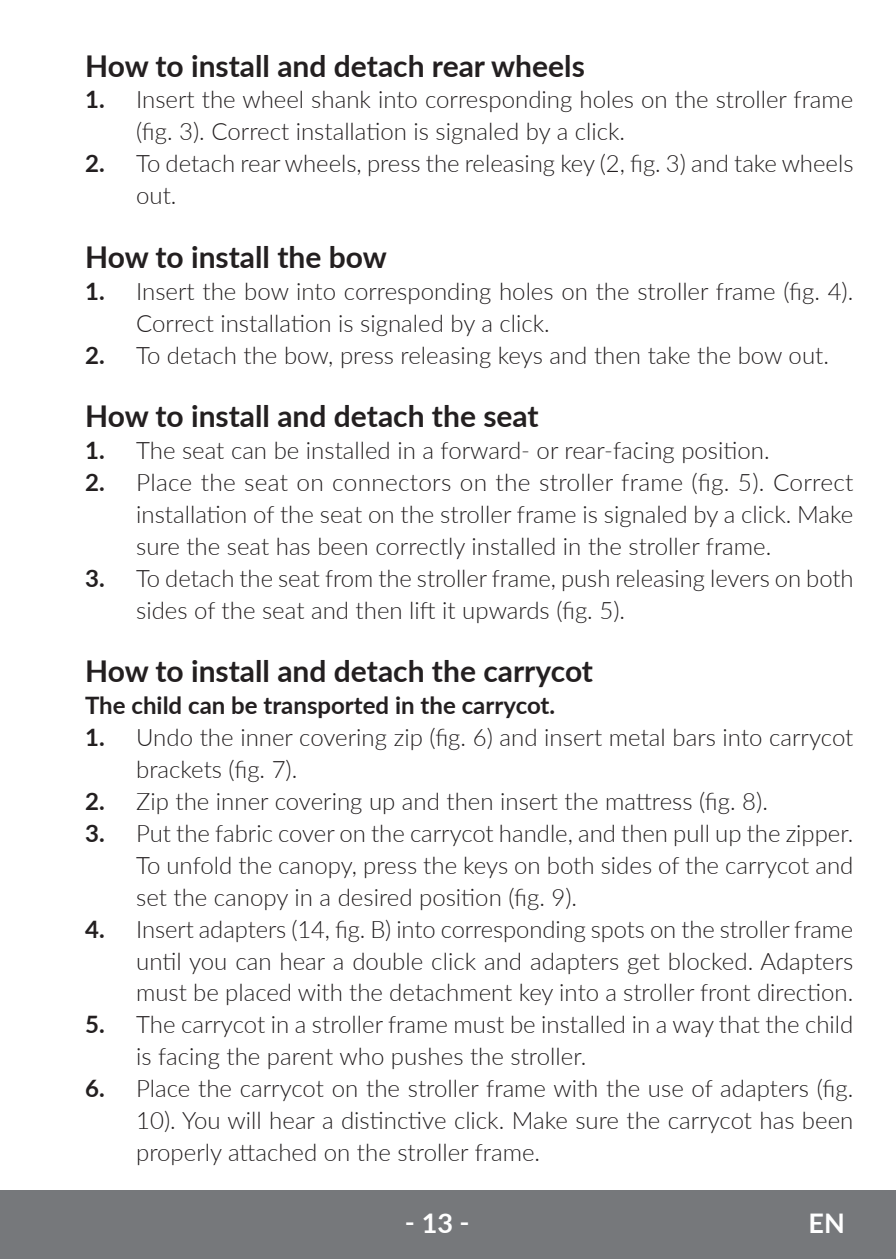
<style>
.page{position:relative;width:896px;height:1259px;background:#fff}
.page>*{position:absolute;margin:0;border:0;box-sizing:border-box;transform-origin:0 0}
.t1{font:700 30px "Lato";color:#231f20}
.t2{font:700 27px "Lato";color:#fff}
.t3{font:300 24px/31.8px "Lato";color:#231f20}
.t4{font:700 24px "Lato";color:#231f20}
.s1{font-weight:700}
</style>
<div class="page">
<div style="left:0;top:1190px;width:895px;height:69px;background:#76787b"></div>
<p class="t1" style="left:85px;top:44px;width:501px">How to install and detach rear wheels</p>
<p class="t3" style="left:136px;top:83px;width:718px;text-indent:-51px"><span class="s1">1.</span> Insert the wheel shank into corresponding holes on the stroller frame (fig. 3). Correct installation is signaled by a click.</p>
<p class="t3" style="left:136px;top:147px;width:718px;text-indent:-51px"><span class="s1">2.</span> To detach rear wheels, press the releasing key (2, fig. 3) and take wheels out.</p>
<p class="t1" style="left:85px;top:235px;width:303px">How to install the bow</p>
<p class="t3" style="left:136px;top:274px;width:718px;text-indent:-51px"><span class="s1">1.</span> Insert the bow into corresponding holes on the stroller frame (fig. 4).<br>Correct installation is signaled by a click.</p>
<p class="t3" style="left:85px;top:338px;width:745px"><span class="s1">2.</span> To detach the bow, press releasing keys and then take the bow out.</p>
<p class="t1" style="left:85px;top:394px;width:455px">How to install and detach the seat</p>
<p class="t3" style="left:85px;top:434px;width:686px"><span class="s1">1.</span> The seat can be installed in a forward- or rear-facing position.</p>
<p class="t3" style="left:136px;top:466px;width:719px;text-align:justify;text-indent:-51px"><span class="s1">2.</span> Place the seat on connectors on the stroller frame (fig. 5). Correct installation of the seat on the stroller frame is signaled by a click. Make sure the seat has been correctly installed in the stroller frame.</p>
<p class="t3" style="left:136px;top:561px;width:719px;text-indent:-51px"><span class="s1">3.</span> To detach the seat from the stroller frame, push releasing levers on both sides of the seat and then lift it upwards (fig. 5).</p>
<p class="t1" style="left:85px;top:649px;width:509px">How to install and detach the carrycot</p>
<p class="t4" style="left:85px;top:688px;width:471px">The child can be transported in the carrycot.</p>
<p class="t3" style="left:136px;top:721px;width:718px;text-indent:-51px"><span class="s1">1.</span> Undo the inner covering zip (fig. 6) and insert metal bars into carrycot brackets (fig. 7).</p>
<p class="t3" style="left:85px;top:785px;width:684px"><span class="s1">2.</span> Zip the inner covering up and then insert the mattress (fig. 8).</p>
<p class="t3" style="left:136px;top:816px;width:718px;text-align:justify;text-indent:-51px"><span class="s1">3.</span> Put the fabric cover on the carrycot handle, and then pull up the zipper.<br>To unfold the canopy, press the keys on both sides of the carrycot and set the canopy in a desired position (fig. 9).</p>
<p class="t3" style="left:136px;top:912px;width:718px;text-align:justify;text-indent:-51px"><span class="s1">4.</span> Insert adapters (14, fig. B) into corresponding spots on the stroller frame until you can hear a double click and adapters get blocked. Adapters must be placed with the detachment key into a stroller front direction.</p>
<p class="t3" style="left:136px;top:1008px;width:718px;text-indent:-51px"><span class="s1">5.</span> The carrycot in a stroller frame must be installed in a way that the child is facing the parent who pushes the stroller.</p>
<p class="t3" style="left:136px;top:1072px;width:718px;text-align:justify;text-indent:-51px"><span class="s1">6.</span> Place the carrycot on the stroller frame with the use of adapters (fig.<br>10). You will hear a distinctive click. Make sure the carrycot has been properly attached on the stroller frame.</p>
<p class="t2" style="left:405px;top:1203px;width:66px">‑ 13 ‑</p>
<p class="t2" style="left:808px;top:1203px;width:38px">EN</p>
</div>
